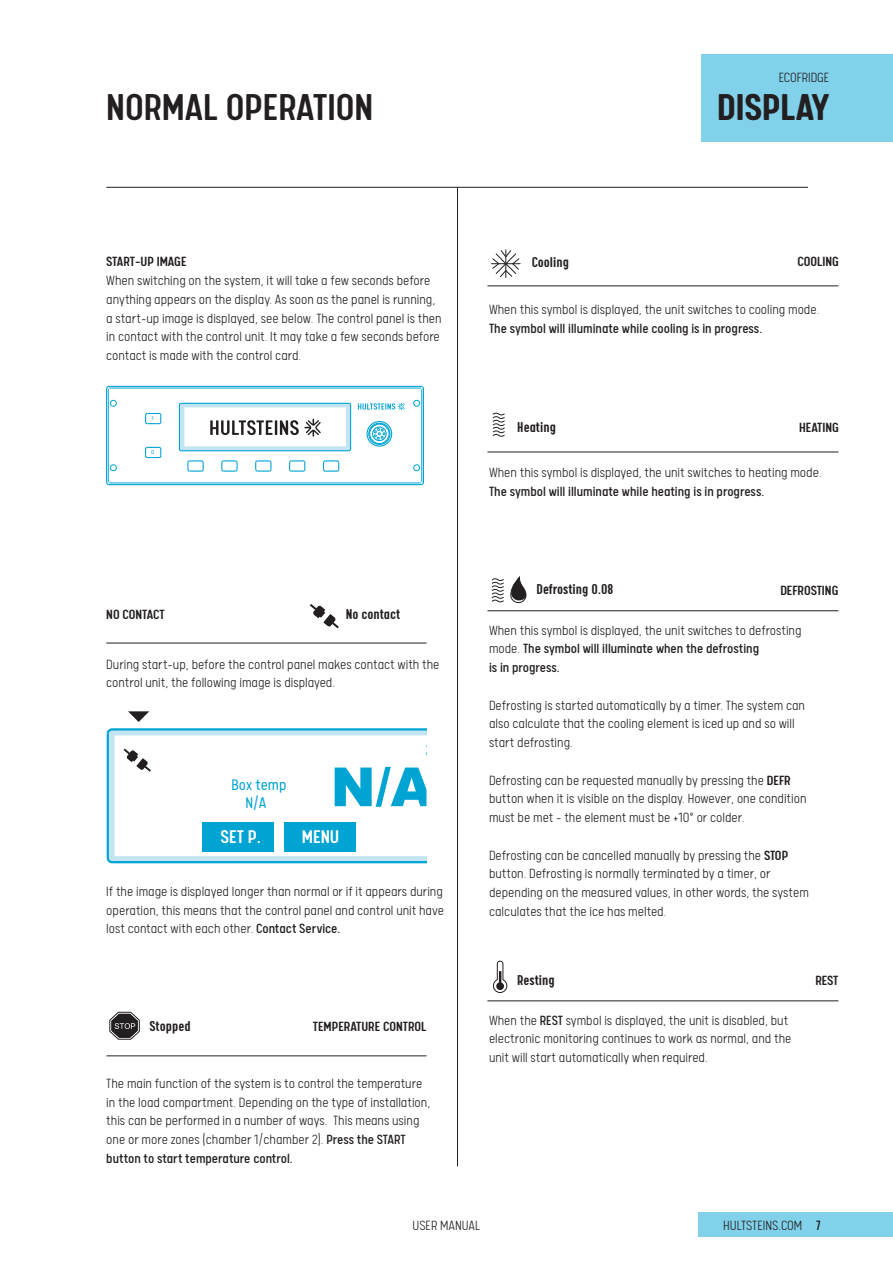
<style>
.page{position:relative;width:893px;height:1263px;background:#fff}
.page>*{position:absolute;margin:0;border:0;box-sizing:border-box;transform-origin:0 0}
.t1{font:500 42px "Calps";color:#231f20}
.t2{font:700 42px "Calps";color:#231f20}
.t3{font:500 20.7px "Calps";color:#fff}
.t4{font:300 17.25px "Calps";color:#00a4d3}
.t5{font:500 16.05px "Calps Slim";color:#231f20}
.t6{font:300 15px/18.8px "Calps";color:#231f20}
.t7{font:15px "Calps";color:#231f20}
.t8{font:500 15px "Calps";color:#231f20}
.t9{font:5.4px "Arial";color:#00a4d3}
.s1{font-weight:400}
.s2{font-weight:500}
.s3{font-family:"Calps Slim";font-weight:400;font-size:15.15px}
</style>
<div class="page">
<div style="left:702px;top:54px;width:191px;height:88px;background:#80d1e9"></div>
<div style="left:698px;top:1212px;width:195px;height:25px;background:#80d1e9"></div>
<hr style="left:106px;top:187px;width:702px;height:1px;background:#231f20">
<hr style="left:108px;top:389px;width:1px;height:93px;background:#00a4d3">
<svg style="left:145px;top:446px;width:17px;height:13px"></svg>
<svg style="left:145px;top:412px;width:17px;height:13px"></svg>
<svg style="left:187px;top:460px;width:17px;height:12px"></svg>
<svg style="left:221px;top:460px;width:17px;height:12px"></svg>
<svg style="left:255px;top:460px;width:17px;height:12px"></svg>
<svg style="left:289px;top:460px;width:17px;height:12px"></svg>
<svg style="left:322px;top:460px;width:18px;height:12px"></svg>
<div style="left:372px;top:426px;width:15px;height:15px;border:1px solid #00a4d3;border-radius:50%"></div>
<div style="left:369px;top:423px;width:21px;height:21px;border:1px solid #00a4d3;border-radius:50%"></div>
<div style="left:367px;top:421px;width:25px;height:26px;border:1px solid #00a4d3;border-radius:50%"></div>
<svg style="left:374px;top:428px;width:11px;height:12px"></svg>
<div style="left:110px;top:400px;width:7px;height:7px;border:1px solid #00a4d3;border-radius:50%"></div>
<div style="left:110px;top:464px;width:7px;height:7px;border:1px solid #00a4d3;border-radius:50%"></div>
<div style="left:413px;top:400px;width:7px;height:7px;border:1px solid #00a4d3;border-radius:50%"></div>
<div style="left:413px;top:464px;width:7px;height:7px;border:1px solid #00a4d3;border-radius:50%"></div>
<hr style="left:109px;top:388px;width:312px;height:1px;background:#00a4d3">
<div style="left:106px;top:386px;width:318px;height:99px;border:1px solid #00a4d3;border-radius:3px"></div>
<hr style="left:109px;top:483px;width:312px;height:1px;background:#00a4d3">
<hr style="left:421px;top:389px;width:1px;height:93px;background:#00a4d3">
<div style="left:368px;top:423px;width:23px;height:22px;border:1px solid #00a4d3;border-radius:50%"></div>
<svg style="left:358px;top:403px;width:47px;height:7px"></svg>
<svg style="left:178px;top:402px;width:174px;height:50px"></svg>
<svg style="left:106px;top:711px;width:320px;height:153px"></svg>
<hr style="left:457px;top:187px;width:1px;height:979px;background:#231f20">
<svg style="left:310px;top:604px;width:29px;height:24px"></svg>
<svg style="left:109px;top:1011px;width:31px;height:29px"></svg>
<hr style="left:106px;top:1055px;width:320px;height:1px;background:#231f20">
<hr style="left:106px;top:643px;width:320px;height:1px;background:#231f20">
<svg style="left:491px;top:250px;width:29px;height:28px"></svg>
<hr style="left:487px;top:286px;width:351px;height:1px;background:#231f20">
<svg style="left:492px;top:412px;width:13px;height:25px"></svg>
<hr style="left:487px;top:452px;width:351px;height:1px;background:#231f20">
<svg style="left:491px;top:576px;width:36px;height:27px"></svg>
<hr style="left:487px;top:610px;width:351px;height:1px;background:#231f20">
<svg style="left:493px;top:960px;width:15px;height:33px"></svg>
<hr style="left:487px;top:1000px;width:351px;height:1px;background:#231f20">
<h1 class="t1" style="left:106px;top:83px;width:269px">NORMAL OPERATION</h1>
<p class="t6" style="left:779px;top:68px;width:52px">ECOFRIDGE</p>
<h1 class="t2" style="left:717px;top:81px;width:114px">DISPLAY</h1>
<p class="t8" style="left:106px;top:253px;width:82px">START-UP IMAGE</p>
<p class="t6" style="left:106px;top:271px;width:337px">When switching on the system, it will take a few seconds before anything appears on the display. As soon as the panel is running, a start-up image is displayed, see below. The control panel is then in contact with the control unit. It may take a few seconds before contact is made with the control card.</p>
<p class="t9" style="left:151px;top:415px;width:4px">1</p>
<p class="t9" style="left:151px;top:449px;width:4px">0</p>
<p class="t8" style="left:106px;top:605px;width:60px">NO CONTACT</p>
<p class="t5" style="left:346px;top:605px;width:56px">No contact</p>
<p class="t6" style="left:106px;top:654px;width:335px">During start-up, before the control panel makes contact with the control unit, the following image is displayed.</p>
<p class="t4" style="left:231px;top:775px;width:56px">Box temp</p>
<h2 class="t3" style="left:220px;top:824px;width:42px">SET P.</h2>
<h2 class="t3" style="left:302px;top:824px;width:39px">MENU</h2>
<p class="t4" style="left:245px;top:792px;width:23px">N/A</p>
<p class="t6" style="left:106px;top:881px;width:339px;text-align:justify">If the image is displayed longer than normal or if it appears during operation, this means that the control panel and control unit have lost contact with each other. <span class="s1">Contact Service.</span></p>
<p class="t5" style="left:150px;top:1017px;width:43px">Stopped</p>
<p class="t8" style="left:313px;top:1018px;width:115px">TEMPERATURE CONTROL</p>
<p class="t6" style="left:106px;top:1073px;width:325px">The main function of the system is to control the temperature in the load compartment. Depending on the type of installation, this can be performed in a number of ways. This means using one or more zones (chamber 1/chamber 2). <span class="s1">Press the START button to start temperature control.</span></p>
<p class="t5" style="left:532px;top:253px;width:39px">Cooling</p>
<p class="t8" style="left:797px;top:253px;width:43px">COOLING</p>
<p class="t6" style="left:489px;top:300px;width:332px">When this symbol is displayed, the unit switches to cooling mode.</p>
<p class="t7" style="left:489px;top:320px;width:275px">The symbol will illuminate while cooling is in progress.</p>
<p class="t5" style="left:517px;top:417px;width:40px">Heating</p>
<p class="t8" style="left:799px;top:419px;width:41px">HEATING</p>
<p class="t6" style="left:489px;top:463px;width:334px">When this symbol is displayed, the unit switches to heating mode.</p>
<p class="t7" style="left:489px;top:483px;width:277px">The symbol will illuminate while heating is in progress.</p>
<p class="t5" style="left:537px;top:580px;width:78px">Defrosting 0.08</p>
<p class="t8" style="left:780px;top:581px;width:60px">DEFROSTING</p>
<p class="t6" style="left:489px;top:620px;width:314px">When this symbol is displayed, the unit switches to defrosting mode. <span class="s1">The symbol will illuminate when the defrosting<br>is in progress.</span></p>
<p class="t6" style="left:489px;top:695px;width:318px">Defrosting is started automatically by a timer. The system can also calculate that the cooling element is iced up and so will start defrosting.</p>
<p class="t6" style="left:489px;top:770px;width:319px">Defrosting can be requested manually by pressing the <span class="s2">DEFR </span>button when it is visible on the display. However, one condition must be met – the element must be +10° or colder.</p>
<p class="t6" style="left:489px;top:845px;width:321px">Defrosting can be cancelled manually by pressing the <span class="s2">STOP </span>button. Defrosting is normally terminated by a timer, or depending on the measured values, in other words, the system calculates that the ice has melted.</p>
<p class="t5" style="left:517px;top:970px;width:39px">Resting</p>
<p class="t8" style="left:815px;top:971px;width:25px">REST</p>
<p class="t6" style="left:489px;top:1010px;width:304px">When the <span class="s1">REST</span> symbol is displayed, the unit is disabled, but electronic monitoring continues to work as normal, and the unit will start automatically when required.</p>
<p class="t6" style="left:412px;top:1215px;width:69px">USER MANUAL</p>
<p class="t6" style="left:723px;top:1215px;width:99px">HULTSTEINS.COM <span class="s3">7</span></p>
</div>
